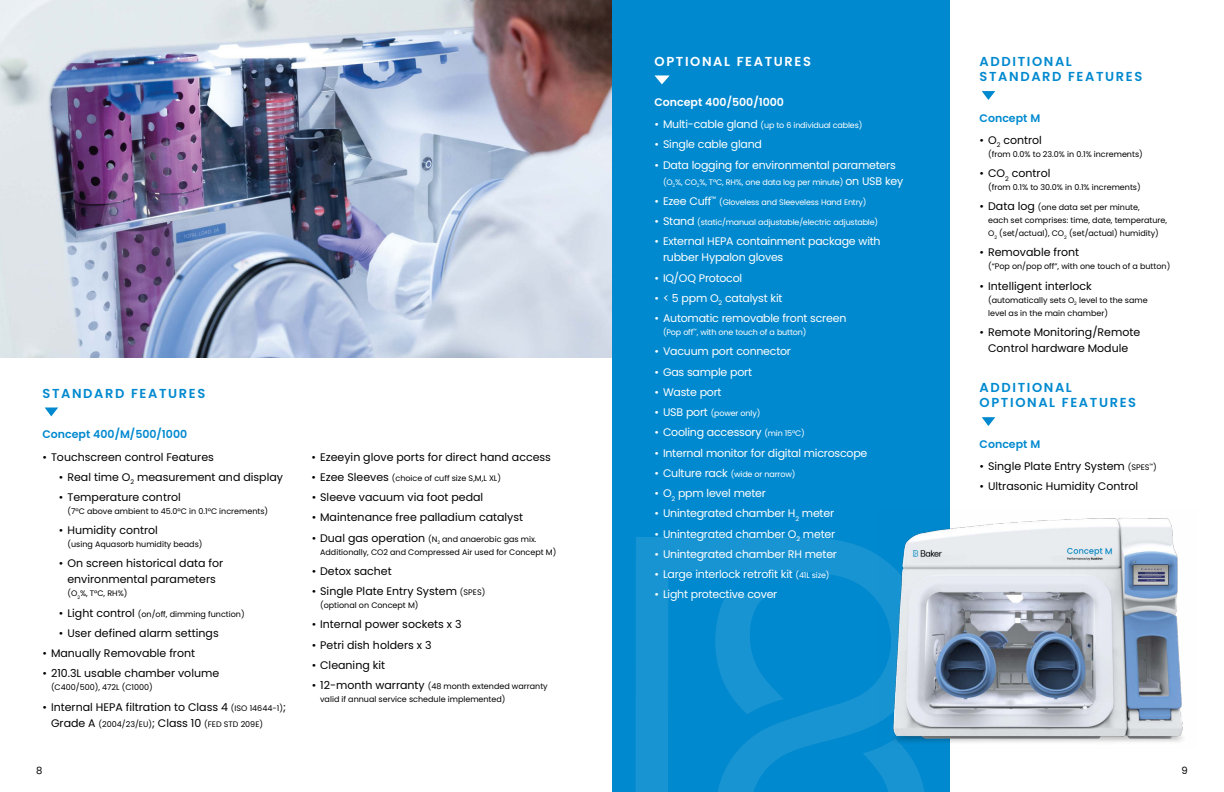
<style>
.page{position:relative;width:1224px;height:792px;background:#fff}
.page>*{position:absolute;margin:0;border:0;box-sizing:border-box;transform-origin:0 0}
.t1{font:600 13px/15.6px "Poppins";letter-spacing:.125em;color:#0089cf}
.t2{font:600 13px "Poppins";letter-spacing:.125em;color:#fff}
.t3{font:11px/16px "Poppins";color:#000;text-align:center}
.t4{font:11px/16px "Poppins";letter-spacing:-.02em;color:#fff}
.t5{font:600 11px "Poppins";color:#0089cf}
.t6{font:600 11px "Poppins";color:#fff}
.t7{font:10px "Poppins";color:#000}
.t8{font:8px/13px "Poppins";color:#000}
.t9{font:8px "Poppins";letter-spacing:-.02em;color:#fff}
.s1{font-size:11px}
.s2{font-size:8px}
</style>
<div class="page">
<div style="left:612px;top:0;width:337px;height:792px;background:#0089cf"></div>
<svg style="left:636px;top:537px;width:288px;height:255px"></svg>
<img style="left:0;top:0;width:612px;height:357px">
<svg style="left:655px;top:75px;width:15px;height:9px"></svg>
<svg style="left:982px;top:91px;width:13px;height:9px"></svg>
<svg style="left:982px;top:417px;width:13px;height:9px"></svg>
<svg style="left:45px;top:408px;width:13px;height:8px"></svg>
<img style="left:880px;top:510px;width:303px;height:239px">
<h1 class="t1" style="left:43px;top:386px;width:164px">STANDARD FEATURES</h1>
<h2 class="t5" style="left:43px;top:428px;width:146px">Concept 400/M/500/1000</h2>
<h2 class="t3" style="left:59px;top:469px;width:226px">• Real time O<sub>2</sub> measurement and display</h2>
<h2 class="t3" style="left:59px;top:489px;width:123px">• Temperature control</h2>
<p class="t8" style="left:67px;top:505px;width:202px">(7°C above ambient to 45.0°C in 0.1°C increments)</p>
<h2 class="t3" style="left:59px;top:522px;width:101px">• Humidity control</h2>
<p class="t8" style="left:67px;top:538px;width:137px">(using Aquasorb humidity beads)</p>
<h2 class="t3" style="left:59px;top:556px;width:166px">• On screen historical data for environmental parameters</h2>
<p class="t8" style="left:67px;top:587px;width:62px">(O<sub>2</sub>%, T°C, RH%)</p>
<p class="t8" style="left:59px;top:607px;width:187px"><span class="s1">• Light control</span> (on/off, dimming function)</p>
<h2 class="t3" style="left:59px;top:625px;width:161px">• User defined alarm settings</h2>
<h2 class="t3" style="left:43px;top:449px;width:173px">• Touchscreen control Features</h2>
<h2 class="t3" style="left:312px;top:449px;width:241px">• Ezeeyin glove ports for direct hand access</h2>
<p class="t8" style="left:312px;top:472px;width:191px"><span class="s1">• Ezee Sleeves</span> (choice of cuff size S,M,L XL)</p>
<h2 class="t3" style="left:312px;top:489px;width:173px">• Sleeve vacuum via foot pedal</h2>
<h2 class="t3" style="left:312px;top:510px;width:213px">• Maintenance free palladium catalyst</h2>
<p class="t8" style="left:320px;top:532px;width:238px;text-indent:-9px"><span class="s1">• Dual gas operation</span> (N<sub>2</sub> and anaerobic gas mix.<br>Additionally, CO2 and Compressed Air used for Concept M)</p>
<h2 class="t3" style="left:312px;top:563px;width:82px">• Detox sachet</h2>
<h2 class="t3" style="left:312px;top:583px;width:175px">• Single Plate Entry System <span class="s2">(SPES)</span></h2>
<p class="t8" style="left:320px;top:599px;width:100px">(optional on Concept M)</p>
<h2 class="t3" style="left:312px;top:617px;width:151px">• Internal power sockets x 3</h2>
<h2 class="t3" style="left:312px;top:637px;width:121px">• Petri dish holders x 3</h2>
<h2 class="t3" style="left:312px;top:657px;width:75px">• Cleaning kit</h2>
<p class="t8" style="left:320px;top:680px;width:229px;text-indent:-9px"><span class="s1">• 12-month warranty</span> (48 month extended warranty valid if annual service schedule implemented)</p>
<h2 class="t3" style="left:43px;top:645px;width:154px">• Manually Removable front</h2>
<h2 class="t3" style="left:43px;top:666px;width:178px">• 210.3L usable chamber volume</h2>
<p class="t8" style="left:51px;top:681px;width:103px">(C400/500), 472L (C1000)</p>
<h2 class="t3" style="left:43px;top:699px;width:245px">• Internal HEPA filtration to Class 4 <span class="s2">(ISO 14644-1)</span>;</h2>
<p class="t8" style="left:51px;top:717px;width:214px"><span class="s1">Grade A</span> (2004/23/EU)<span class="s1">; Class 10</span> (FED STD 209E)</p>
<p class="t7" style="left:36px;top:765px;width:8px">8</p>
<h1 class="t2" style="left:655px;top:53px;width:158px">OPTIONAL FEATURES</h1>
<h1 class="t1" style="left:980px;top:54px;width:164px">ADDITIONAL<br>STANDARD FEATURES</h1>
<h2 class="t6" style="left:655px;top:96px;width:131px">Concept 400/500/1000</h2>
<p class="t9" style="left:655px;top:121px;width:209px"><span class="s1">• Multi-cable gland</span> (up to 6 individual cables)</p>
<h2 class="t4" style="left:655px;top:137px;width:109px">• Single cable gland</h2>
<h2 class="t4" style="left:655px;top:157px;width:243px">• Data logging for environmental parameters</h2>
<p class="t9" style="left:663px;top:177px;width:242px">(O<sub>2</sub>%, CO<sub>2</sub>%, T°C, RH%, one data log per minute) <span class="s1">on USB key</span></p>
<h2 class="t4" style="left:655px;top:193px;width:63px">• Ezee Cuff<sup>™</sup></h2>
<p class="t9" style="left:719px;top:197px;width:149px">(Gloveless and Sleeveless Hand Entry)</p>
<p class="t9" style="left:655px;top:218px;width:225px"><span class="s1">• Stand</span> (static/manual adjustable/electric adjustable)</p>
<h2 class="t4" style="left:663px;top:234px;width:219px;text-indent:-9px">• External HEPA containment package with rubber Hypalon gloves</h2>
<h2 class="t4" style="left:655px;top:270px;width:89px">• IQ/OQ Protocol</h2>
<h2 class="t4" style="left:655px;top:290px;width:130px">• &lt; 5 ppm O<sub>2</sub> catalyst kit</h2>
<h2 class="t4" style="left:655px;top:310px;width:193px">• Automatic removable front screen</h2>
<p class="t9" style="left:663px;top:328px;width:145px">(Pop off<sup>™</sup>, with one touch of a button)</p>
<h2 class="t4" style="left:655px;top:344px;width:138px">• Vacuum port connector</h2>
<h2 class="t4" style="left:655px;top:364px;width:99px">• Gas sample port</h2>
<h2 class="t4" style="left:655px;top:384px;width:69px">• Waste port</h2>
<p class="t9" style="left:655px;top:409px;width:107px"><span class="s1">• USB port</span> (power only)</p>
<h2 class="t4" style="left:655px;top:425px;width:152px">• Cooling accessory <span class="s2">(min 15°C)</span></h2>
<h2 class="t4" style="left:655px;top:445px;width:214px">• Internal monitor for digital microscope</h2>
<p class="t9" style="left:655px;top:469px;width:142px"><span class="s1">• Culture rack</span> (wide or narrow)</p>
<h2 class="t4" style="left:655px;top:485px;width:113px">• O<sub>2</sub> ppm level meter</h2>
<h2 class="t4" style="left:655px;top:506px;width:181px">• Unintegrated chamber H<sub>2</sub> meter</h2>
<h2 class="t4" style="left:655px;top:526px;width:182px">• Unintegrated chamber O<sub>2</sub> meter</h2>
<h2 class="t4" style="left:655px;top:546px;width:184px">• Unintegrated chamber RH meter</h2>
<h2 class="t4" style="left:655px;top:566px;width:177px">• Large interlock retrofit kit <span class="s2">(41L size)</span></h2>
<h2 class="t4" style="left:655px;top:587px;width:124px">• Light protective cover</h2>
<h2 class="t5" style="left:980px;top:112px;width:62px">Concept M</h2>
<h2 class="t3" style="left:980px;top:132px;width:64px">• O<sub>2</sub> control</h2>
<p class="t8" style="left:988px;top:147px;width:156px">(from 0.0% to 23.0% in 0.1% increments)</p>
<h2 class="t3" style="left:980px;top:165px;width:72px">• CO<sub>2</sub> control</h2>
<p class="t8" style="left:988px;top:181px;width:154px">(from 0.1% to 30.0% in 0.1% increments)</p>
<p class="t8" style="left:988px;top:201px;width:181px;text-indent:-9px"><span class="s1">• Data log</span> (one data set per minute,<br>each set comprises: time, date, temperature,<br>O<sub>2</sub> (set/actual), CO<sub>2</sub> (set/actual) humidity)</p>
<h2 class="t3" style="left:980px;top:245px;width:101px">• Removable front</h2>
<p class="t8" style="left:988px;top:260px;width:184px">(“Pop on/pop off”, with one touch of a button)</p>
<h2 class="t3" style="left:980px;top:278px;width:114px">• Intelligent interlock</h2>
<p class="t8" style="left:988px;top:293px;width:161px">(automatically sets O<sub>2</sub> level to the same level as in the main chamber)</p>
<h2 class="t3" style="left:980px;top:324px;width:162px">• Remote Monitoring/Remote<br>Control hardware Module</h2>
<h1 class="t1" style="left:980px;top:380px;width:158px">ADDITIONAL<br>OPTIONAL FEATURES</h1>
<h2 class="t5" style="left:980px;top:438px;width:62px">Concept M</h2>
<h2 class="t3" style="left:980px;top:458px;width:179px">• Single Plate Entry System <span class="s2">(SPES</span><sup>™</sup><span class="s2">)</span></h2>
<h2 class="t3" style="left:980px;top:478px;width:160px">• Ultrasonic Humidity Control</h2>
<p class="t7" style="left:1181px;top:765px;width:8px">9</p>
</div>
